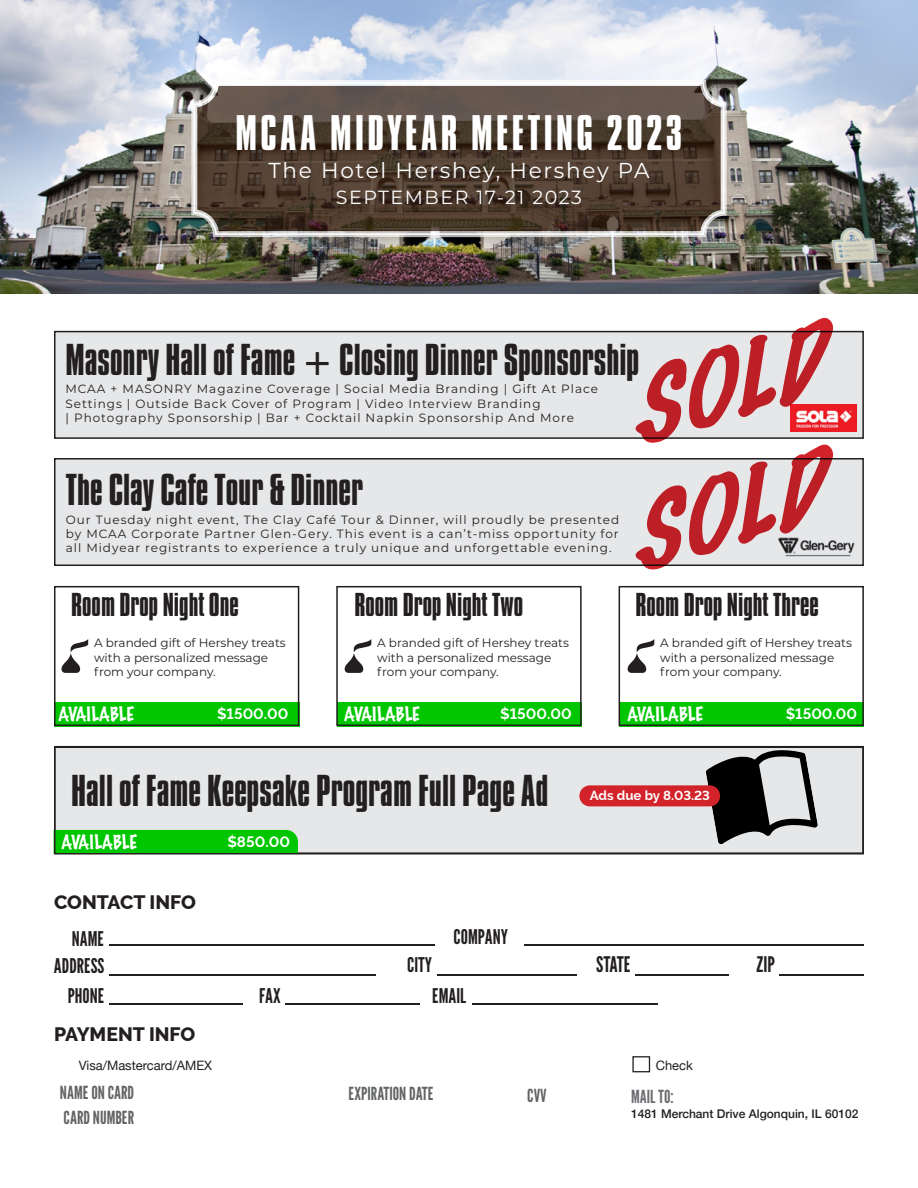
<style>
.page{position:relative;width:918px;height:1188px;background:#fff}
.page>*{position:absolute;margin:0;border:0;box-sizing:border-box;transform-origin:0 0}
.t1{font:italic 100 88.65px/121.8px "Marker Felt";color:#d2232a;text-align:center;scale:1.15 1}
.t2{font:42.9px "Aka Acid GR Compacta";letter-spacing:.08em;color:#fff}
.t3{font:38.4px "Aka Acid GR Compacta";color:#231f20}
.t4{font:28.5px "Aka Acid GR Compacta";color:#231f20}
.t5{font:21.6px "Montserrat";letter-spacing:.08em;color:#fff}
.t6{font:21.45px "League Gothic";color:#231f20}
.t7{font:20.25px/29.4px "League Gothic";color:#231f20;text-align:right}
.t8{font:800 19.5px "RT Raleway";color:#231f20}
.t9{font:19.05px "Montserrat";letter-spacing:.08em;color:#fff}
.t10{font:18px/25.5px "League Gothic";color:#636466}
.t11{font:100 18px "Marker Felt";color:#fff}
.t12{font:18px "League Gothic";color:#6d6e71}
.t13{font:700 15.15px "RT Raleway";color:#fff}
.t14{font:700 13.2px "RT Raleway";color:#fff}
.t15{font:12.9px "Helvetica Neue";color:#231f20}
.t16{font:12px/14.4px "Montserrat";letter-spacing:.065em;color:#231f20}
.t17{font:12px/14.4px "Montserrat";color:#231f20}
.t18{font:500 12px "Helvetica Neue";color:#231f20}
</style>
<div class="page">
<div style="left:55px;top:747px;width:808px;height:106px;background:#e6e7e8"></div>
<div style="left:57px;top:830px;width:241px;height:22px;background:#00c600"></div>
<div style="left:54px;top:702px;width:245px;height:24px;background:#00c600"></div>
<div style="left:337px;top:702px;width:245px;height:24px;background:#00c600"></div>
<div style="left:619px;top:702px;width:245px;height:24px;background:#00c600"></div>
<div style="left:55px;top:459px;width:808px;height:106px;background:#e6e7e8"></div>
<div style="left:54px;top:458px;width:810px;height:108px;border:2px solid #231f20"></div>
<div style="left:55px;top:332px;width:808px;height:106px;background:#e6e7e8"></div>
<div style="left:54px;top:331px;width:810px;height:108px;border:2px solid #231f20"></div>
<hr style="left:110px;top:944px;width:325px;height:2px;background:#231f20">
<hr style="left:525px;top:944px;width:339px;height:2px;background:#231f20">
<hr style="left:110px;top:974px;width:266px;height:1px;background:#231f20">
<hr style="left:110px;top:1003px;width:133px;height:2px;background:#231f20">
<hr style="left:472px;top:1003px;width:185px;height:2px;background:#231f20">
<hr style="left:285px;top:1003px;width:134px;height:2px;background:#231f20">
<hr style="left:438px;top:974px;width:139px;height:1px;background:#231f20">
<hr style="left:635px;top:974px;width:94px;height:1px;background:#231f20">
<hr style="left:779px;top:974px;width:85px;height:1px;background:#231f20">
<div style="left:632px;top:1056px;width:18px;height:16px;border:1px solid #231f20"></div>
<img style="left:0;top:0;width:918px;height:294px">
<svg style="left:194px;top:83px;width:530px;height:151px;background:#4e3f32"></svg>
<div style="left:191px;top:80px;width:536px;height:157px;border:6px solid #fff;border-radius:21px"></div>
<div style="left:194px;top:82px;width:530px;height:153px;border:2px solid #fff;border-radius:21px"></div>
<div style="left:54px;top:586px;width:245px;height:140px;border:2px solid #231f20"></div>
<div style="left:336px;top:586px;width:246px;height:140px;border:2px solid #231f20"></div>
<div style="left:619px;top:586px;width:245px;height:140px;border:2px solid #231f20"></div>
<img style="left:791px;top:404px;width:66px;height:27px">
<svg style="left:61px;top:639px;width:27px;height:34px"></svg>
<svg style="left:344px;top:639px;width:27px;height:34px"></svg>
<svg style="left:627px;top:639px;width:27px;height:34px"></svg>
<img style="left:778px;top:537px;width:77px;height:20px">
<div style="left:54px;top:747px;width:810px;height:108px;border:2px solid #231f20"></div>
<svg style="left:706px;top:750px;width:112px;height:94px"></svg>
<div style="left:579px;top:785px;width:141px;height:21px;background:#d2232a;border-radius:11px"></div>
<h2 class="t2" style="left:236px;top:106px;width:448px">MCAA MIDYEAR MEETING 2023</h2>
<h3 class="t5" style="left:268px;top:156px;width:383px">The Hotel Hershey, Hershey PA</h3>
<h3 class="t9" style="left:336px;top:184px;width:248px">SEPTEMBER 17-21 2023</h3>
<h1 class="t1" style="left:571px;top:365px;width:203px;rotate:-16deg">SOLD<br>SOLD</h1>
<h3 class="t3" style="left:66px;top:336px;width:575px">Masonry Hall of Fame + Closing Dinner Sponsorship</h3>
<p class="t16" style="left:66px;top:382px;width:534px">MCAA + MASONRY Magazine Coverage | Social Media Branding | Gift At Place<br>Settings | Outside Back Cover of Program | Video Interview Branding<br>| Photography Sponsorship | Bar + Cocktail Napkin Sponsorship And More</p>
<h3 class="t3" style="left:66px;top:466px;width:299px">The Clay Cafe Tour &amp; Dinner</h3>
<p class="t16" style="left:66px;top:512px;width:555px;text-align:justify">Our Tuesday night event, The Clay Café Tour &amp; Dinner, will proudly be presented by MCAA Corporate Partner Glen-Gery. This event is a can’t-miss opportunity for all Midyear registrants to experience a truly unique and unforgettable evening.</p>
<h3 class="t4" style="left:71px;top:587px;width:169px">Room Drop Night One</h3>
<h3 class="t4" style="left:354px;top:587px;width:170px">Room Drop Night Two</h3>
<h3 class="t4" style="left:635px;top:587px;width:185px">Room Drop Night Three</h3>
<p class="t17" style="left:94px;top:636px;width:193px">A branded gift of Hershey treats with a personalized message from your company.</p>
<p class="t17" style="left:377px;top:636px;width:193px">A branded gift of Hershey treats with a personalized message from your company.</p>
<p class="t17" style="left:660px;top:636px;width:193px">A branded gift of Hershey treats with a personalized message from your company.</p>
<h3 class="t11" style="left:58px;top:700px;width:78px">AVAILABLE</h3>
<p class="t13" style="left:217px;top:705px;width:73px">$1500.00</p>
<h3 class="t11" style="left:344px;top:700px;width:78px">AVAILABLE</h3>
<p class="t13" style="left:500px;top:705px;width:73px">$1500.00</p>
<h3 class="t11" style="left:627px;top:700px;width:78px">AVAILABLE</h3>
<p class="t13" style="left:786px;top:705px;width:73px">$1500.00</p>
<h3 class="t3" style="left:71px;top:767px;width:479px">Hall of Fame Keepsake Program Full Page Ad</h3>
<h3 class="t11" style="left:61px;top:828px;width:78px">AVAILABLE</h3>
<p class="t13" style="left:227px;top:833px;width:64px">$850.00</p>
<h3 class="t8" style="left:54px;top:891px;width:143px">CONTACT INFO</h3>
<p class="t14" style="left:590px;top:788px;width:121px">Ads due by 8.03.23</p>
<h3 class="t7" style="left:72px;top:923px;width:34px">NAME</h3>
<h3 class="t7" style="left:454px;top:922px;width:56px">COMPANY</h3>
<h3 class="t7" style="left:54px;top:950px;width:52px">ADDRESS<br>PHONE</h3>
<h3 class="t6" style="left:596px;top:949px;width:36px">STATE</h3>
<h3 class="t7" style="left:407px;top:949px;width:27px">CITY</h3>
<h3 class="t6" style="left:757px;top:949px;width:20px">ZIP</h3>
<h3 class="t7" style="left:432px;top:980px;width:36px">EMAIL</h3>
<h3 class="t7" style="left:259px;top:980px;width:23px">FAX</h3>
<h3 class="t8" style="left:54px;top:1023px;width:143px">PAYMENT INFO</h3>
<p class="t15" style="left:79px;top:1056px;width:135px">Visa/Mastercard/AMEX</p>
<p class="t15" style="left:656px;top:1056px;width:39px">Check</p>
<h3 class="t12" style="left:631px;top:1084px;width:44px">MAIL TO:</h3>
<p class="t18" style="left:631px;top:1104px;width:229px">1481 Merchant Drive Algonquin, IL 60102</p>
<h3 class="t10" style="left:60px;top:1079px;width:76px">NAME ON CARD<br>CARD NUMBER</h3>
<h3 class="t10" style="left:349px;top:1080px;width:87px">EXPIRATION DATE</h3>
<h3 class="t10" style="left:527px;top:1082px;width:21px">CVV</h3>
</div>
